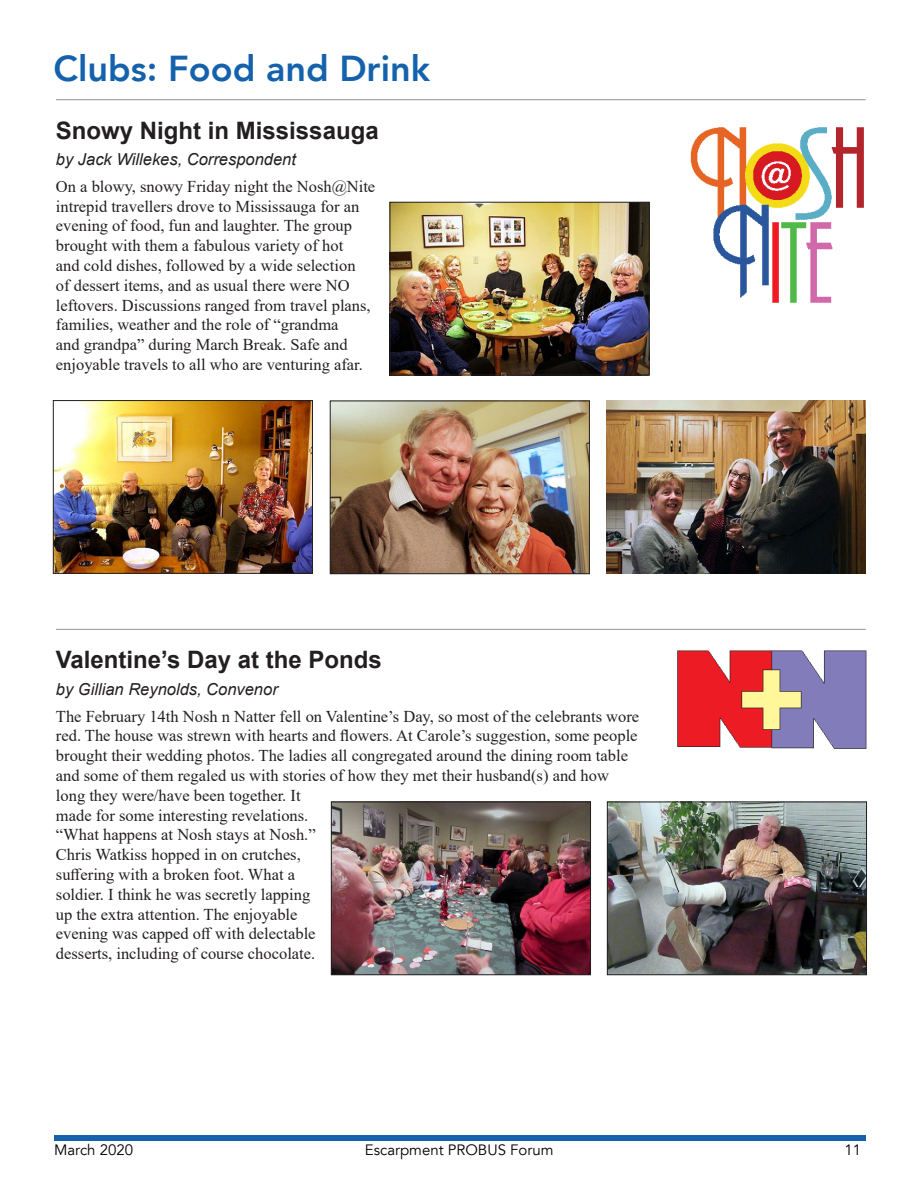
<style>
.page{position:relative;width:918px;height:1188px;background:#fff}
.page>*{position:absolute;margin:0;border:0;box-sizing:border-box;transform-origin:0 0}
.Headline{font:800 36px "Avenir LT";color:#1461ac}
.t1{font:700 24px "Arial";color:#231f20}
.t2{font:16.5px/19.8px "Times New Roman";color:#231f20}
.Author{font:italic 16.5px "Arial";color:#231f20}
.t3{font:15px "Avenir LT";color:#000}
</style>
<div class="page">
<div style="left:54px;top:1135px;width:811px;height:6px;background:#1461ac"></div>
<hr style="left:56px;top:99px;width:810px;height:1px;background:#939598">
<img style="left:690px;top:127px;width:174px;height:176px">
<hr style="left:56px;top:629px;width:810px;height:1px;background:#939598">
<img style="left:677px;top:650px;width:190px;height:99px">
<img style="left:333px;top:804px;width:256px;height:169px">
<div style="left:331px;top:802px;width:260px;height:173px;border:1px solid #231f20"></div>
<img style="left:609px;top:804px;width:256px;height:169px">
<div style="left:607px;top:802px;width:260px;height:173px;border:1px solid #231f20"></div>
<img style="left:606px;top:401px;width:259px;height:172px">
<img style="left:392px;top:204px;width:256px;height:169px">
<div style="left:390px;top:202px;width:260px;height:173px;border:1px solid #231f20"></div>
<img style="left:55px;top:402px;width:256px;height:170px">
<div style="left:53px;top:400px;width:260px;height:174px;border:1px solid #231f20"></div>
<img style="left:332px;top:403px;width:256px;height:169px">
<div style="left:330px;top:401px;width:260px;height:173px;border:1px solid #231f20"></div>
<p class="Headline" style="left:53px;top:47px;width:378px">Clubs: Food and Drink</p>
<p class="t1" style="left:56px;top:113px;width:324px">Snowy Night in Mississauga</p>
<p class="Author" style="left:56px;top:149px;width:242px">by Jack Willekes, Correspondent</p>
<p class="t2" style="left:56px;top:176px;width:321px">On a blowy, snowy Friday night the Nosh@Nite intrepid travellers drove to Mississauga for an evening of food, fun and laughter. The group brought with them a fabulous variety of hot<br>and cold dishes, followed by a wide selection<br>of dessert items, and as usual there were NO leftovers. Discussions ranged from travel plans, families, weather and the role of “grandma<br>and grandpa” during March Break. Safe and enjoyable travels to all who are venturing afar.</p>
<p class="t1" style="left:56px;top:643px;width:327px">Valentine’s Day at the Ponds</p>
<p class="Author" style="left:56px;top:678px;width:223px">by Gillian Reynolds, Convenor</p>
<p class="t2" style="left:56px;top:706px;width:585px">The February 14th Nosh n Natter fell on Valentine’s Day, so most of the celebrants wore red. The house was strewn with hearts and flowers. At Carole’s suggestion, some people brought their wedding photos. The ladies all congregated around the dining room table and some of them regaled us with stories of how they met their husband(s) and how long they were/have been together. It<br>made for some interesting revelations.<br>“What happens at Nosh stays at Nosh.”<br>Chris Watkiss hopped in on crutches,<br>suffering with a broken foot. What a<br>soldier. I think he was secretly lapping<br>up the extra attention. The enjoyable<br>evening was capped off with delectable<br>desserts, including of course chocolate.</p>
<p class="t3" style="left:54px;top:1141px;width:80px">March 2020</p>
<p class="t3" style="left:365px;top:1141px;width:190px">Escarpment PROBUS Forum</p>
<p class="t3" style="left:845px;top:1141px;width:18px">11</p>
</div>
